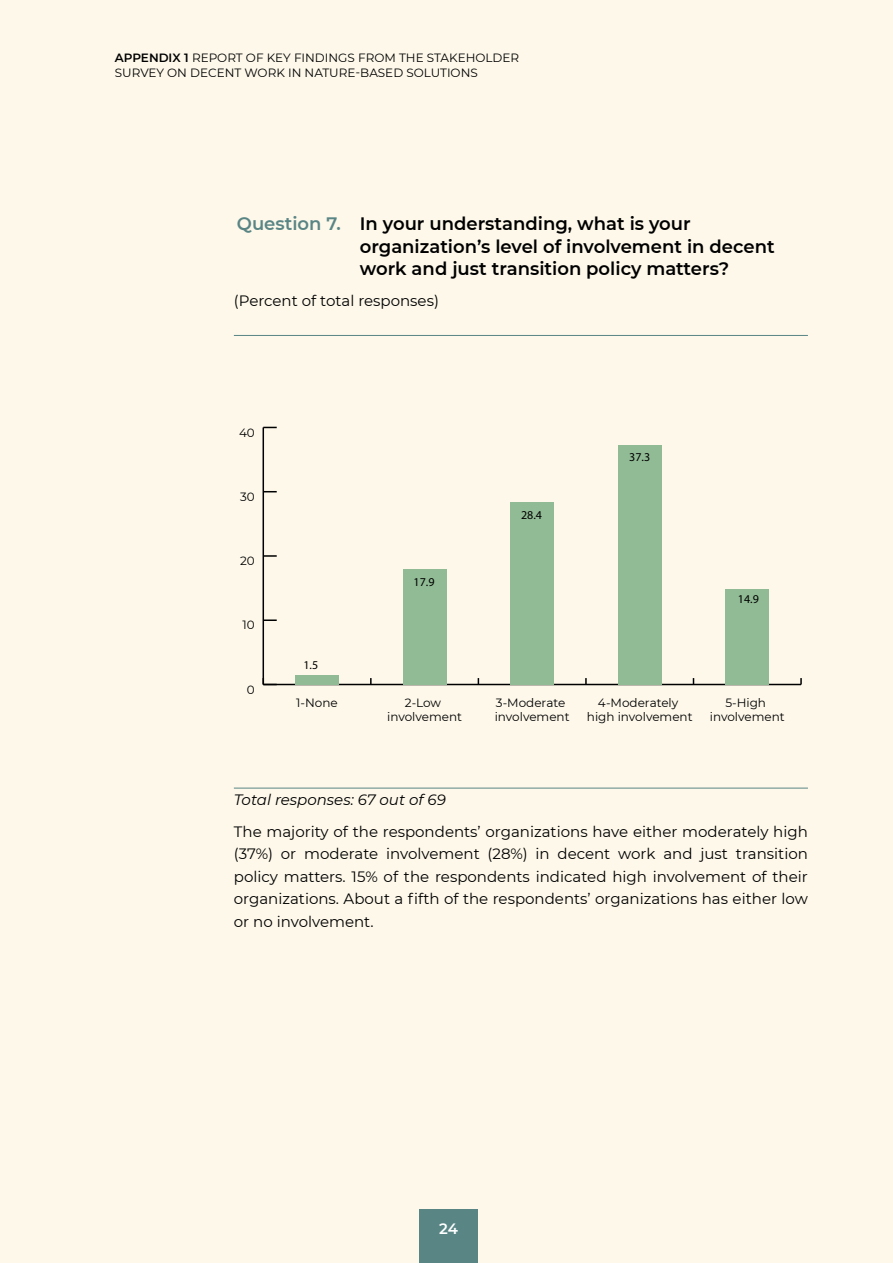
<style>
.page{position:relative;width:893px;height:1263px;background:#fdf8ea}
.page>*{position:absolute;margin:0;border:0;box-sizing:border-box;transform-origin:0 0}
.t1{font:600 18px/22.5px "Montserrat";color:#000}
.t2{font:15px/22.5px "Montserrat";color:#000;text-align:justify}
.t3{font:italic 15px "Montserrat";color:#000}
.t4{font:600 15px "Montserrat";color:#fff}
.t5{font:12px/14.4px "Montserrat";color:#000;text-align:center}
.t6{font:12px "Myriad Pro";color:#000}
.s1{font-weight:600}
.s2{color:#598585}
</style>
<div class="page">
<div style="left:420px;top:1209px;width:58px;height:54px;background:#598585"></div>
<hr style="left:234px;top:335px;width:574px;height:1px;background:#598585">
<hr style="left:263px;top:684px;width:538px;height:1px;background:#000">
<svg style="left:370px;top:678px;width:2px;height:6px"></svg>
<svg style="left:585px;top:678px;width:2px;height:6px"></svg>
<svg style="left:800px;top:678px;width:2px;height:6px"></svg>
<hr style="left:263px;top:427px;width:1px;height:257px;background:#000">
<svg style="left:264px;top:678px;width:13px;height:6px"></svg>
<svg style="left:264px;top:619px;width:13px;height:2px"></svg>
<svg style="left:264px;top:555px;width:13px;height:2px"></svg>
<svg style="left:264px;top:491px;width:13px;height:1px"></svg>
<svg style="left:263px;top:427px;width:14px;height:1px"></svg>
<div style="left:296px;top:675px;width:43px;height:9px;background:#90bb94"></div>
<div style="left:403px;top:569px;width:43px;height:115px;background:#90bb94"></div>
<div style="left:511px;top:502px;width:43px;height:182px;background:#90bb94"></div>
<div style="left:618px;top:445px;width:43px;height:239px;background:#90bb94"></div>
<div style="left:726px;top:589px;width:43px;height:95px;background:#90bb94"></div>
<hr style="left:234px;top:788px;width:574px;height:1px;background:#598585">
<p class="t5" style="left:115px;top:49px;width:406px;line-height:15px;text-align:left"><span class="s1">APPENDIX 1</span> REPORT OF KEY FINDINGS FROM THE STAKEHOLDER<br>SURVEY ON DECENT WORK IN NATURE-BASED SOLUTIONS</p>
<p class="t1" style="left:360px;top:212px;width:416px;text-indent:-123px"><span class="s2">Question 7.</span> In your understanding, what is your organization’s level of involvement in decent work and just transition policy matters?</p>
<p class="t2" style="left:234px;top:289px;width:207px">(Percent of total responses)</p>
<p class="t5" style="left:239px;top:425px;width:17px">40</p>
<p class="t5" style="left:240px;top:489px;width:16px">30</p>
<p class="t5" style="left:240px;top:553px;width:16px">20</p>
<p class="t5" style="left:243px;top:617px;width:14px">10</p>
<p class="t5" style="left:247px;top:682px;width:9px">0</p>
<p class="t6" style="left:303px;top:657px;width:16px">1.5</p>
<p class="t5" style="left:296px;top:695px;width:43px">1-None</p>
<p class="t6" style="left:414px;top:575px;width:22px">17.9</p>
<p class="t6" style="left:521px;top:508px;width:22px">28.4</p>
<p class="t6" style="left:629px;top:449px;width:22px">37.3</p>
<p class="t6" style="left:738px;top:591px;width:22px">14.9</p>
<p class="t5" style="left:387px;top:695px;width:76px">2-Low involvement</p>
<p class="t5" style="left:495px;top:695px;width:76px;text-align:left">3-Moderate involvement</p>
<p class="t5" style="left:587px;top:695px;width:107px">4-Moderately high involvement</p>
<p class="t5" style="left:710px;top:695px;width:76px">5-High involvement</p>
<p class="t3" style="left:234px;top:790px;width:213px">Total responses: 67 out of 69</p>
<p class="t2" style="left:234px;top:819px;width:576px">The majority of the respondents’ organizations have either moderately high (37%) or moderate involvement (28%) in decent work and just transition policy matters. 15% of the respondents indicated high involvement of their organizations. About a fifth of the respondents’ organizations has either low or no involvement.</p>
<p class="t4" style="left:439px;top:1218px;width:20px">24</p>
</div>
